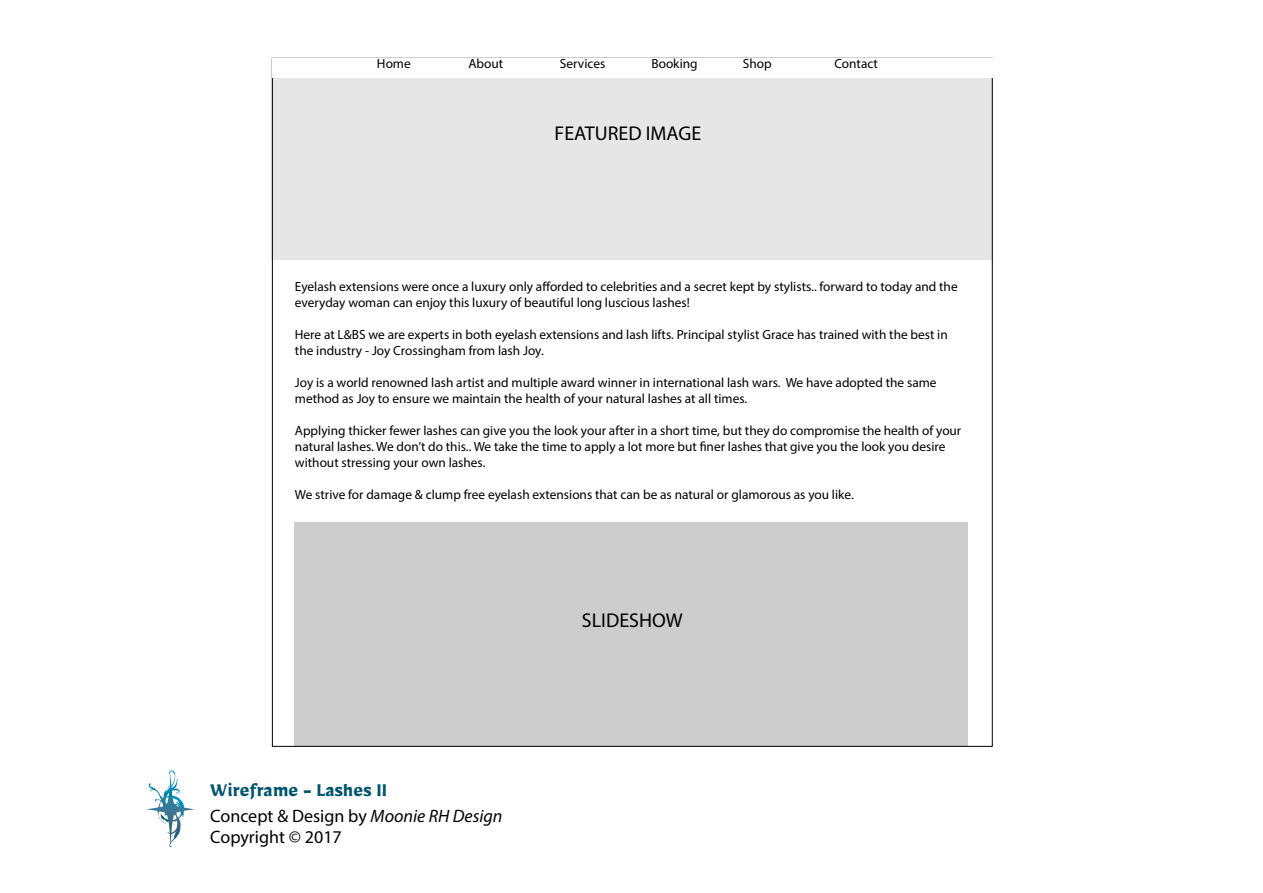
<style>
.page{position:relative;width:1263px;height:893px;background:#fff}
.page>*{position:absolute;margin:0;border:0;box-sizing:border-box;transform-origin:0 0}
.t1{font:700 22.05px "Mirza";color:#00556f;scale:.95 1}
.t2{font:19.95px "Myriad Pro";color:#000}
.t3{font:18px/21.6px "Myriad Pro";color:#000}
.t4{font:13.35px/16px "Myriad Pro";color:#000}
.s1{font-style:italic}
</style>
<div class="page">
<svg style="left:145px;top:770px;width:51px;height:78px"></svg>
<div style="left:272px;top:58px;width:721px;height:202px;background:#e6e6e6"></div>
<div style="left:272px;top:58px;width:720px;height:20px;background:#fff"></div>
<div style="left:295px;top:522px;width:673px;height:224px;background:#cdcdcd"></div>
<p class="t4" style="left:377px;top:55px;width:35px">Home</p>
<p class="t4" style="left:468px;top:55px;width:36px">About</p>
<p class="t4" style="left:560px;top:55px;width:47px">Services</p>
<p class="t4" style="left:651px;top:55px;width:48px">Booking</p>
<p class="t4" style="left:743px;top:55px;width:30px">Shop</p>
<p class="t4" style="left:834px;top:55px;width:45px">Contact</p>
<h2 class="t2" style="left:555px;top:121px;width:148px">FEATURED IMAGE</h2>
<p class="t4" style="left:295px;top:278px;width:664px">Eyelash extensions were once a luxury only afforded to celebrities and a secret kept by stylists.. forward to today and the everyday woman can enjoy this luxury of beautiful long luscious lashes!</p>
<p class="t4" style="left:295px;top:326px;width:654px">Here at L&amp;BS we are experts in both eyelash extensions and lash lifts. Principal stylist Grace has trained with the best in the industry - Joy Crossingham from lash Joy.</p>
<p class="t4" style="left:295px;top:374px;width:643px">Joy is a world renowned lash artist and multiple award winner in international lash wars. We have adopted the same method as Joy to ensure we maintain the health of your natural lashes at all times.</p>
<p class="t4" style="left:295px;top:422px;width:668px">Applying thicker fewer lashes can give you the look your after in a short time, but they do compromise the health of your natural lashes. We don’t do this.. We take the time to apply a lot more but finer lashes that give you the look you desire without stressing your own lashes.</p>
<p class="t4" style="left:295px;top:486px;width:560px">We strive for damage &amp; clump free eyelash extensions that can be as natural or glamorous as you like.</p>
<h1 class="t1" style="left:210px;top:776px;width:188px">Wireframe - Lashes II</h1>
<h3 class="t3" style="left:210px;top:805px;width:294px">Concept &amp; Design by <span class="s1">Moonie RH Design<br></span>Copyright © 2017</h3>
<h2 class="t2" style="left:582px;top:608px;width:102px">SLIDESHOW</h2>
</div>
